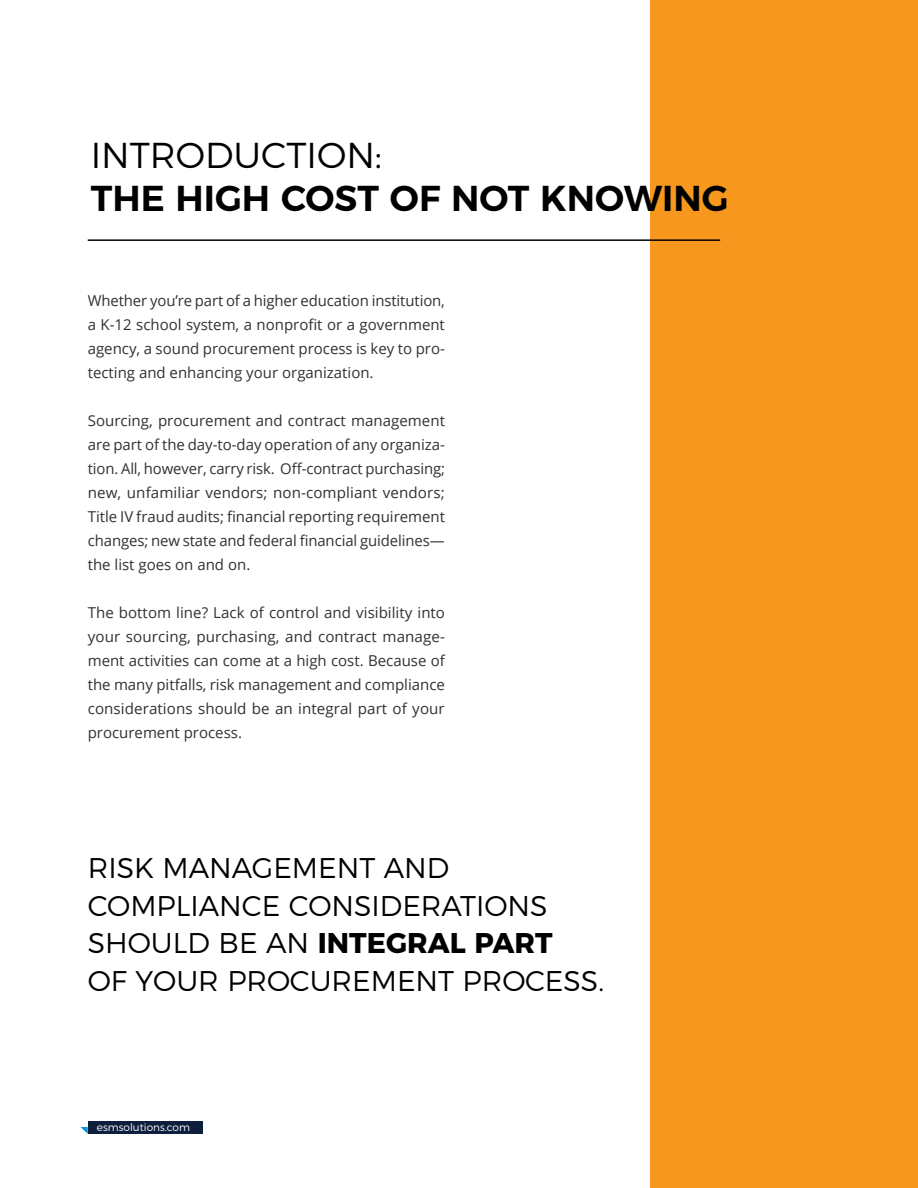
<style>
.page{position:relative;width:918px;height:1188px;background:#fff}
.page>*{position:absolute;margin:0;border:0;box-sizing:border-box;transform-origin:0 0}
.t1{font:600 36px "Montserrat";color:#000}
.t2{font:300 36px "Montserrat";color:#000}
.t3{font:300 28.5px/37.5px "Montserrat";color:#000}
.t4{font:15px/24px "Open Sans";color:#313132;text-align:justify}
.t5{font:300 10.5px "Montserrat";color:#fff}
.s1{font-weight:700}
.s2{font-weight:600;font-size:12px;color:#0d1f3c}
</style>
<div class="page">
<div style="left:650px;top:0;width:268px;height:1188px;background:#f8971d"></div>
<div style="left:88px;top:1121px;width:115px;height:13px;background:#0d1f3c"></div>
<svg style="left:81px;top:1127px;width:7px;height:7px"></svg>
<hr style="left:88px;top:239px;width:632px;height:2px;background:#000">
<h1 class="t2" style="left:91px;top:127px;width:293px">INTRODUCTION:</h1>
<h1 class="t1" style="left:91px;top:169px;width:639px">THE HIGH COST OF NOT KNOWING</h1>
<p class="t4" style="left:88px;top:288px;width:359px">Whether you’re part of a higher education institution, a K-12 school system, a nonprofit or a government agency, a sound procurement process is key to pro&shy;tecting and enhancing your organization.</p>
<p class="t4" style="left:88px;top:408px;width:359px">Sourcing, procurement and contract management are part of the day-to-day operation of any organiza&shy;tion. All, however, carry risk. Off-contract purchasing; new, unfamiliar vendors; non-compliant vendors; Title IV fraud audits; financial reporting requirement changes; new state and federal financial guidelines— the list goes on and on.</p>
<p class="t4" style="left:88px;top:600px;width:359px">The bottom line? Lack of control and visibility into your sourcing, purchasing, and contract manage&shy;ment activities can come at a high cost. Because of the many pitfalls, risk management and compliance considerations should be an integral part of your procurement process.</p>
<h2 class="t3" style="left:88px;top:847px;width:518px">RISK MANAGEMENT AND<br>COMPLIANCE CONSIDERATIONS<br>SHOULD BE AN <span class="s1">INTEGRAL PART<br></span>OF YOUR PROCUREMENT PROCESS.</h2>
<p class="t5" style="left:88px;top:1119px;width:104px"><span class="s2">2</span> esmsolutions.com</p>
</div>
